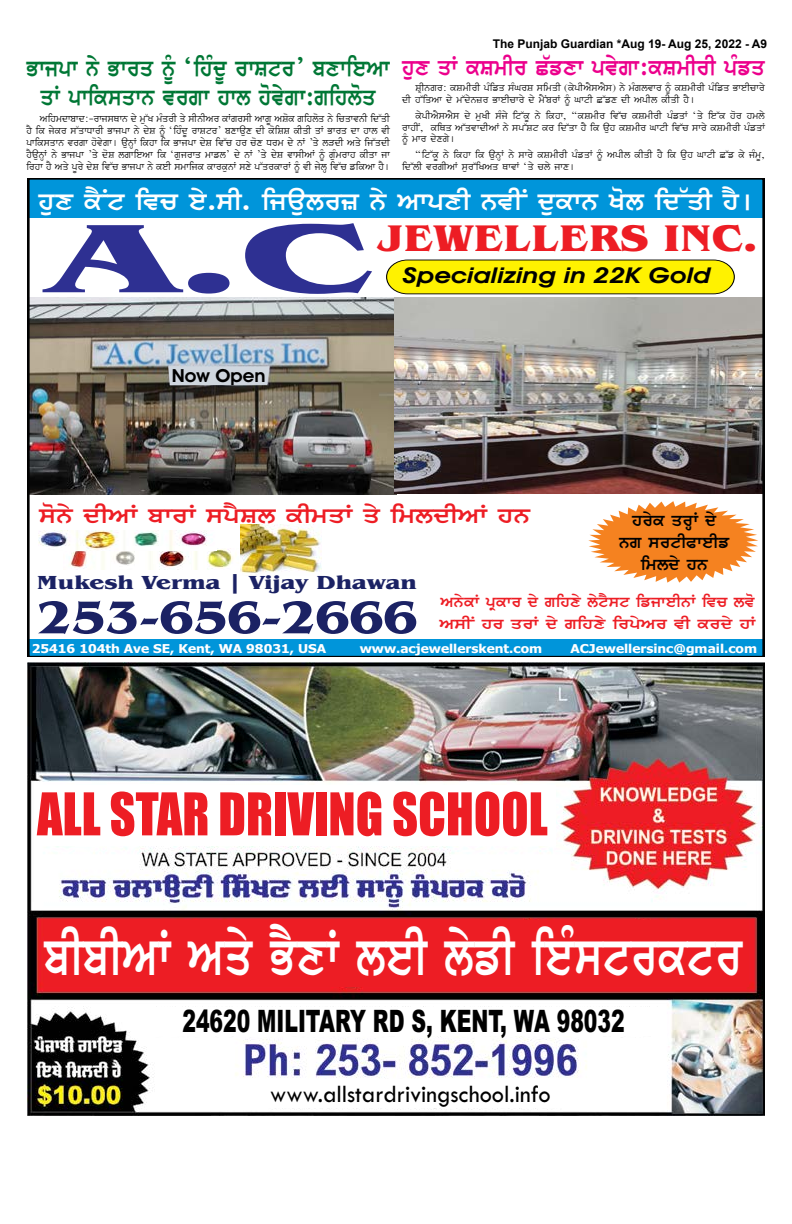
<style>
.page{position:relative;width:792px;height:1224px;background:#fff}
.page>*{position:absolute;margin:0;border:0;box-sizing:border-box;transform-origin:0 0}
.t1{font:700 100.6px "Benguiat IT Cby BT";color:#2e3092;scale:1.86 1}
.t2{font:700 55.9px "Anmol Lipi";color:#fff;scale:.77 1}
.t3{font:54.4px "Impact";color:#ed1d24;scale:.92 1}
.t4{font:700 47.5px "Benguiat IT Cby BT";color:#1b2264;scale:1.09 1}
.t5{font:700 38.3px "Benguiat IT Cby BT";color:#ed1d24;scale:1.14 1}
.t6{font:900 30.9px "Arial";color:#000;scale:.66 1}
.t7{font:700 25.9px "Anmol Lipi";color:#fff}
.t8{font:25.6px "Tw Cen";color:#000;scale:.95 1}
.t9{font:700 24px/28.8px "Anmol Lipi";color:#007735;text-align:center;scale:.87 1}
.t10{font:700 23.4px "Anmol Lipi";color:#ec008c;scale:.9 1}
.t11{font:700 22.6px "Anmol Lipi";color:#ed1d24;scale:1.16 1}
.t12{font:italic 600 21.9px "Avant Garde IT Cby BT";color:#000;scale:1.24 1}
.t13{font:700 19.6px "Benguiat IT Cby BT";color:#1b2264;scale:1.26 1}
.t14{font:600 18.1px "Avant Garde IT Cby BT";color:#000;scale:1.05 1}
.t15{font:700 16.9px/21.6px "Anmol Lipi";color:#000;text-align:center}
.t16{font:700 15.4px "Anmol Lipi";color:#ed1d24;scale:1.04 1}
.t17{font:700 15.4px "Anmol Lipi";color:#ed1d24;scale:1.16 1}
.t18{font:700 12.2px "Tahoma";color:#fff;scale:1.12 1}
.t19{font:700 12px "Arial";color:#000}
.t20{font:10px/12px "Anmol Lipi";color:#000;text-align:justify}
.t21{font:9.7px/11.7px "Anmol Lipi";color:#000}
</style>
<div class="page">
<img style="left:27px;top:662px;width:738px;height:454px">
<div style="left:36px;top:786px;width:519px;height:60px;background:#fff"></div>
<div style="left:248px;top:1079px;width:316px;height:28px;background:#fff"></div>
<div style="left:152px;top:1007px;width:508px;height:28px;background:#fff"></div>
<div style="left:44px;top:921px;width:704px;height:66px;background:#ed1d24"></div>
<img style="left:29px;top:181px;width:734px;height:474px">
<div style="left:168px;top:366px;width:101px;height:19px;background:#cfd6de"></div>
<h3 class="t9" style="left:26px;top:55px;width:419px">BWJPW NYBWRQ Ƒ ‘IHMDU RWSTR’ BXWIEAW<br>QW PWIKSQWN VRGW HWL HOVYGW:GIHLOQ</h3>
<p class="t20" style="left:26px;top:113px;width:365px;text-indent:14px">AIHMDWBWD:-RWJSQWN DY MU~K MMQRI QY SINIAR KWGRSI AWGU ASOK GIHLOQ NY ICQWVNI ID~QI HYIK JYKR S~QWDWRI BWJPW NY DYS Ƒ ‘IHMDU RWSTR’ BXWAUX DI KOISS KIQI QW BWRQ DW HWL VI PWIKSQWN VRGW HOVYGW[ AUNHW IKHW IK BWJPW DYS IV~C HR COX DRM DY NW ’QY LVDI AQY IJ~QDI HYAUNHW NY BWJPW ’QY DOS LGWIEAW IK ‘GUJRWQ MWFL’ DY NW ’QY DYS VWSIAW Ƒ GUMMRWH KIQW JW IRHW HYAQY PURY DYS IV~C BWJPW NY KEI SMWIJK KWRKUNW SXY P~QRKWRW Ƒ VI JYLH IV~C FIKAW HY[</p>
<p class="t19" style="left:493px;top:36px;width:276px">The Punjab Guardian *Aug 19- Aug 25, 2022 - A9</p>
<h3 class="t10" style="left:402px;top:53px;width:405px">HUX QW KSMIR C`FXW PVYGW:KSMIRI PMFQ</h3>
<p class="t21" style="left:402px;top:82px;width:370px;text-indent:14px">SRINGR: KSMIRI PMIFQ SMGRS SIMQI (KYPIAYSAYS) NYMMGLVWR Ƒ KSMIRI PMIFQ BWEICWRY<br>DI H~IQAW DYM~DYNZR BWEICWRYDYMYNBRW Ƒ GWTI C~FX DI APIL KIQI HY[</p>
<p class="t21" style="left:402px;top:110px;width:370px;text-indent:14px">KYPIAYSAYS DYMUKI SMJYIT~KU NYIKHW, “KSMIR IV~C KSMIRI PMFQW ‘QYIE~K HOR HMLY<br>RWHIN, KIQQ A~QVWDIAW NYSP~ST KR ID~QW HYIK AUH KSMIR GWTI IV~C SWRYKSMIRI PMFQW<br>Ƒ MWR DYXGY[</p>
<p class="t21" style="left:402px;top:150px;width:365px;text-indent:14px">“IT~KU NYIKHW IK AUNHW NYSWRYKSMIRI PMFQW Ƒ APIL KIQI HYIK AUH GWTI C~F KYJMMU,<br>ID~LI VRGIAW SUR~IKAQ QWVW ‘QYCLYJWX[</p>
<h3 class="t7" style="left:39px;top:186px;width:719px">HUX KYNT IVC EY.SI. IJAULRZ NYAWPXI NVIN DUKWN KOL ID~QI HY[</h3>
<h1 class="t1" style="left:52px;top:196px;width:175px">A.C</h1>
<h3 class="t5" style="left:377px;top:215px;width:335px">JEWELLERS INC.</h3>
<h3 class="t12" style="left:403px;top:262px;width:250px">Specializing in 22K Gold</h3>
<h3 class="t14" style="left:172px;top:365px;width:91px">Now Open</h3>
<h3 class="t11" style="left:39px;top:502px;width:425px">SONYDIAW BWRW SPYSL KIMQW QYIMLDIAW HN</h3>
<h3 class="t15" style="left:619px;top:511px;width:112px">HRYK QRHW DY<br>NG SRTIPWEIF<br>IMLDYHN</h3>
<h3 class="t13" style="left:37px;top:570px;width:303px">Mukesh Verma | Vijay Dhawan</h3>
<h3 class="t4" style="left:37px;top:588px;width:350px">253-656-2666</h3>
<h3 class="t16" style="left:441px;top:592px;width:311px">ANYKW PRKWR DYGIHXYLYTYST IFJWEINW IVC LVO</h3>
<h3 class="t17" style="left:439px;top:615px;width:274px">ASIN HR QRW DYGIHXYIRPYAR VI KRDYHW</h3>
<p class="t18" style="left:32px;top:640px;width:264px">25416 104th Ave SE, Kent, WA 98031, USA</p>
<p class="t18" style="left:360px;top:640px;width:164px">www.acjewellerskent.com</p>
<p class="t18" style="left:570px;top:640px;width:168px">ACJewellersinc@gmail.com</p>
<h3 class="t3" style="left:37px;top:772px;width:557px">ALL STAR DRIVING SCHOOL</h3>
<h2 class="t2" style="left:44px;top:923px;width:908px">BIBIAW AQY BYXW LEI LYFI IEMSTRKTR</h2>
<h3 class="t6" style="left:182px;top:999px;width:672px">24620 MILITARY RD S, KENT, WA 98032</h3>
<h3 class="t8" style="left:270px;top:1079px;width:297px">www.allstardrivingschool.info</h3>
</div>
